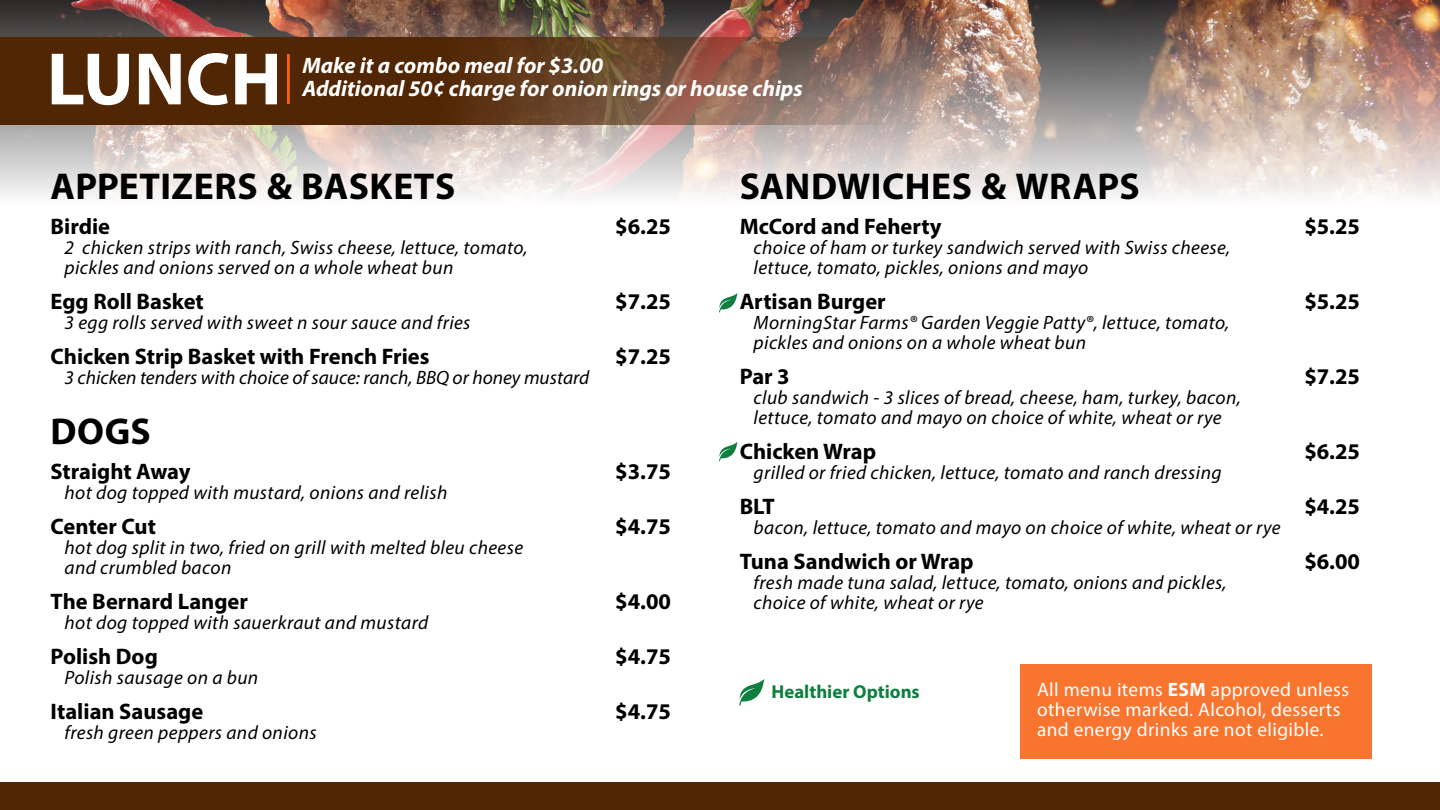
<style>
.page{position:relative;width:1440px;height:810px;background:#fff}
.page>*{position:absolute;margin:0;border:0;box-sizing:border-box;transform-origin:0 0}
.Section_Title{font:700 75px "Myriad Pro";color:#fff}
.t1{font:700 37.5px "Myriad Pro";letter-spacing:.01em;color:#000}
.heading{font:700 22.5px "Myriad Pro";color:#000}
.t2{font:italic 700 22.38px/23.8px "Myriad Pro";color:#fff}
.P__Ingredients{font:italic 19.38px/20px "Myriad Pro";letter-spacing:.02em;color:#000}
.P__Ingredients-2{font:19.38px/20px "Myriad Pro";letter-spacing:.02em;color:#fff}
.P__Ingredients-3{font:italic 19.38px "Myriad Pro";color:#000}
.t3{font:700 18.75px "Myriad Pro";color:#0e7f3f}
.s1{font-weight:700}
</style>
<div class="page">
<img style="left:0;top:0;width:1440px;height:196px">
<svg style="left:0;top:38px;width:975px;height:87px;background:#6b452b"></svg>
<div style="left:0;top:782px;width:1440px;height:28px;background:#512604"></div>
<hr style="left:288px;top:55px;width:2px;height:49px;background:#fe6005">
<svg style="left:719px;top:293px;width:18px;height:20px"></svg>
<svg style="left:719px;top:442px;width:18px;height:19px"></svg>
<svg style="left:739px;top:679px;width:25px;height:27px"></svg>
<div style="left:1020px;top:664px;width:352px;height:95px;background:#f8752f"></div>
<p class="Section_Title" style="left:47px;top:30px;width:237px">LUNCH</p>
<p class="t2" style="left:302px;top:53px;width:502px">Make it a combo meal for $3.00<br>Additional 50¢ charge for onion rings or house chips</p>
<p class="t1" style="left:51px;top:162px;width:406px">APPETIZERS &amp; BASKETS</p>
<p class="heading" style="left:51px;top:212px;width:61px">Birdie</p>
<p class="heading" style="left:615px;top:212px;width:57px">$6.25</p>
<p class="P__Ingredients" style="left:65px;top:238px;width:465px">2 chicken strips with ranch, Swiss cheese, lettuce, tomato, pickles and onions served on a whole wheat bun</p>
<p class="heading" style="left:51px;top:287px;width:155px">Egg Roll Basket</p>
<p class="heading" style="left:615px;top:287px;width:57px">$7.25</p>
<p class="P__Ingredients" style="left:65px;top:313px;width:408px">3 egg rolls served with sweet n sour sauce and fries</p>
<p class="heading" style="left:51px;top:342px;width:380px">Chicken Strip Basket with French Fries</p>
<p class="heading" style="left:615px;top:342px;width:57px">$7.25</p>
<p class="P__Ingredients-3" style="left:65px;top:366px;width:526px">3 chicken tenders with choice of sauce: ranch, BBQ or honey mustard</p>
<p class="t1" style="left:51px;top:407px;width:102px">DOGS</p>
<p class="heading" style="left:51px;top:457px;width:142px">Straight Away</p>
<p class="heading" style="left:615px;top:457px;width:57px">$3.75</p>
<p class="P__Ingredients" style="left:65px;top:483px;width:384px">hot dog topped with mustard, onions and relish</p>
<p class="heading" style="left:51px;top:512px;width:107px">Center Cut</p>
<p class="heading" style="left:615px;top:512px;width:57px">$4.75</p>
<p class="P__Ingredients" style="left:65px;top:538px;width:460px">hot dog split in two, fried on grill with melted bleu cheese and crumbled bacon</p>
<p class="heading" style="left:51px;top:587px;width:199px">The Bernard Langer</p>
<p class="heading" style="left:615px;top:587px;width:57px">$4.00</p>
<p class="P__Ingredients" style="left:65px;top:613px;width:365px">hot dog topped with sauerkraut and mustard</p>
<p class="heading" style="left:51px;top:642px;width:109px">Polish Dog</p>
<p class="heading" style="left:615px;top:642px;width:57px">$4.75</p>
<p class="P__Ingredients" style="left:65px;top:668px;width:195px">Polish sausage on a bun</p>
<p class="heading" style="left:51px;top:697px;width:154px">Italian Sausage</p>
<p class="heading" style="left:615px;top:697px;width:57px">$4.75</p>
<p class="P__Ingredients" style="left:65px;top:723px;width:254px">fresh green peppers and onions</p>
<p class="t1" style="left:740px;top:162px;width:402px">SANDWICHES &amp; WRAPS</p>
<p class="heading" style="left:740px;top:212px;width:203px">McCord and Feherty</p>
<p class="heading" style="left:1304px;top:212px;width:57px">$5.25</p>
<p class="P__Ingredients" style="left:754px;top:238px;width:478px">choice of ham or turkey sandwich served with Swiss cheese, lettuce, tomato, pickles, onions and mayo</p>
<p class="heading" style="left:740px;top:287px;width:148px">Artisan Burger</p>
<p class="heading" style="left:1304px;top:287px;width:57px">$5.25</p>
<p class="P__Ingredients" style="left:754px;top:313px;width:477px">MorningStar Farms® Garden Veggie Patty®, lettuce, tomato, pickles and onions on a whole wheat bun</p>
<p class="heading" style="left:740px;top:362px;width:52px">Par 3</p>
<p class="heading" style="left:1304px;top:362px;width:57px">$7.25</p>
<p class="P__Ingredients" style="left:754px;top:388px;width:489px">club sandwich - 3 slices of bread, cheese, ham, turkey, bacon, lettuce, tomato and mayo on choice of white, wheat or rye</p>
<p class="heading" style="left:740px;top:437px;width:138px">Chicken Wrap</p>
<p class="heading" style="left:1304px;top:437px;width:57px">$6.25</p>
<p class="P__Ingredients" style="left:754px;top:463px;width:469px">grilled or fried chicken, lettuce, tomato and ranch dressing</p>
<p class="heading" style="left:740px;top:492px;width:37px">BLT</p>
<p class="heading" style="left:1304px;top:492px;width:57px">$4.25</p>
<p class="P__Ingredients" style="left:754px;top:518px;width:529px">bacon, lettuce, tomato and mayo on choice of white, wheat or rye</p>
<p class="heading" style="left:740px;top:547px;width:236px">Tuna Sandwich or Wrap</p>
<p class="heading" style="left:1304px;top:547px;width:57px">$6.00</p>
<p class="P__Ingredients" style="left:754px;top:573px;width:475px">fresh made tuna salad, lettuce, tomato, onions and pickles, choice of white, wheat or rye</p>
<p class="t3" style="left:772px;top:679px;width:150px">Healthier Options</p>
<p class="P__Ingredients-2" style="left:1037px;top:679px;width:313px">All menu items <span class="s1">ESM</span> approved unless otherwise marked. Alcohol, desserts and energy drinks are not eligible.</p>
</div>
